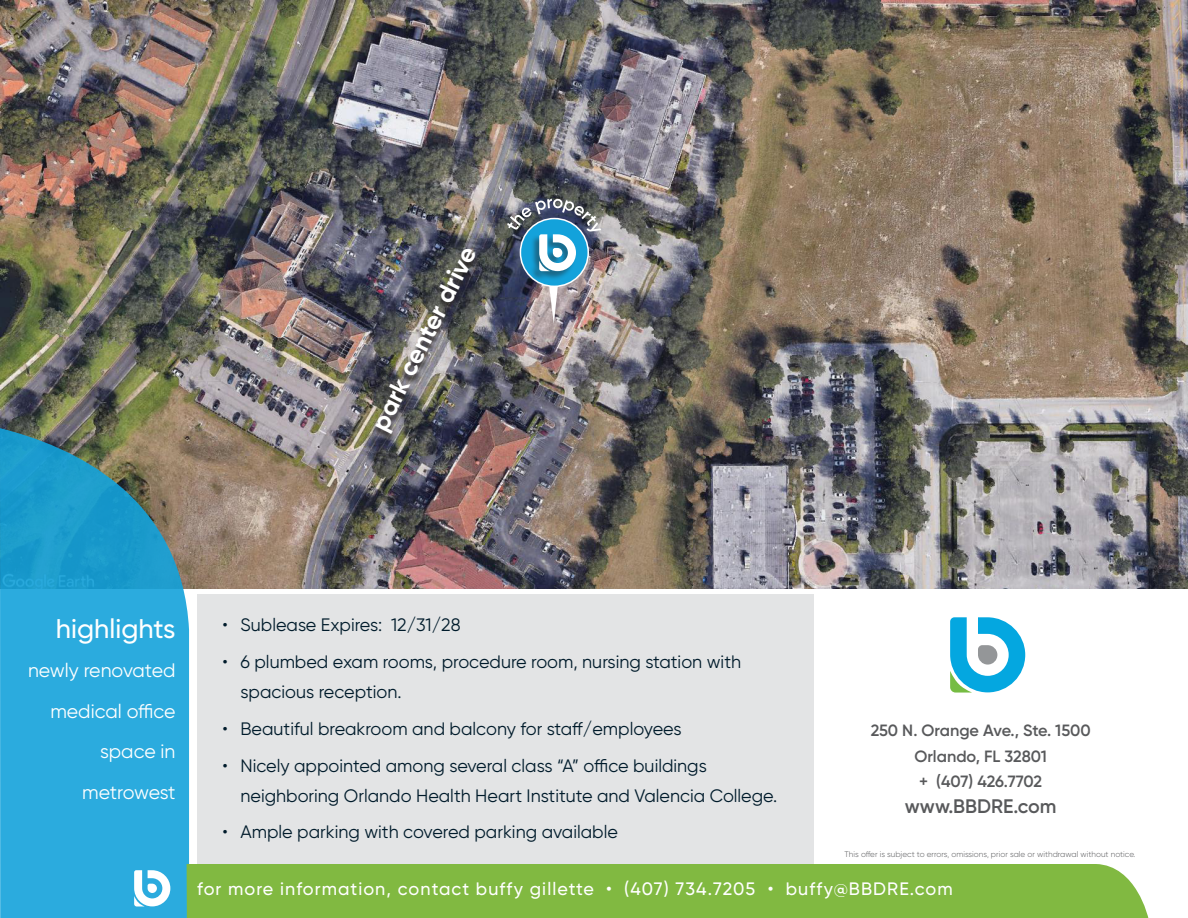
<style>
.page{position:relative;width:1188px;height:918px;background:#fff}
.page>*{position:absolute;margin:0;border:0;box-sizing:border-box;transform-origin:0 0}
.t1{font:500 27px "Gilroy";color:#fff}
.t2{font:700 25.5px "Gilroy";color:#fff}
.t3{font:19.5px/40.5px "Gilroy";color:#fff;text-align:right}
.t4{font:600 19.5px "Gilroy";color:#58595b}
.t5{font:18px/30px "Gilroy";color:#001b2b}
.t6{font:500 18px "Gilroy";letter-spacing:.06em;color:#fff}
.t7{font:600 16.35px/25.5px "Gilroy";color:#58595b;text-align:center}
.t8{font:300 8.1px "Gilroy";color:#58595b}
</style>
<div class="page">
<img style="left:0;top:0;width:1188px;height:589px">
<svg style="left:0;top:428px;width:189px;height:436px;background:#32a1ca"></svg>
<div style="left:198px;top:594px;width:616px;height:275px;background:#e3e4e5"></div>
<svg style="left:950px;top:617px;width:75px;height:76px"></svg>
<img style="left:372px;top:249px;width:108px;height:193px">
<svg style="left:0;top:864px;width:1148px;height:54px;background:#76b75a"></svg>
<svg style="left:134px;top:870px;width:36px;height:37px"></svg>
<svg style="left:549px;top:287px;width:9px;height:37px"></svg>
<svg style="left:520px;top:219px;width:68px;height:67px"></svg>
<div style="left:530px;top:234px;width:46px;height:47px;background:#231f20;opacity:.44"></div>
<img style="left:507px;top:199px;width:94px;height:72px">
<p class="t2" style="left:364px;top:421px;width:204px;rotate:-63deg">park center drive</p>
<p class="t1" style="left:56px;top:612px;width:121px">highlights</p>
<p class="t3" style="left:28px;top:650px;width:149px">newly renovated medical office space in metrowest</p>
<p class="t5" style="left:222px;top:610px;width:240px">• Sublease Expires: 12/31/28</p>
<p class="t5" style="left:240px;top:647px;width:502px;text-indent:-18px">• 6 plumbed exam rooms, procedure room, nursing station with spacious reception.</p>
<p class="t5" style="left:222px;top:713px;width:461px">• Beautiful breakroom and balcony for staff/employees</p>
<p class="t5" style="left:240px;top:750px;width:538px;text-indent:-18px">• Nicely appointed among several class “A” office buildings neighboring Orlando Health Heart Institute and Valencia College.</p>
<p class="t5" style="left:222px;top:817px;width:397px">• Ample parking with covered parking available</p>
<p class="t7" style="left:871px;top:718px;width:221px">250 N. Orange Ave., Ste. 1500<br>Orlando, FL 32801</p>
<p class="t7" style="left:919px;top:769px;width:125px">+ (407) 426.7702</p>
<p class="t4" style="left:905px;top:794px;width:153px">www.BBDRE.com</p>
<p class="t8" style="left:845px;top:849px;width:293px">This offer is subject to errors, omissions, prior sale or withdrawal without notice.</p>
<p class="t6" style="left:197px;top:878px;width:757px">for more information, contact buffy gillette • (407) 734.7205 • buffy@BBDRE.com</p>
</div>
